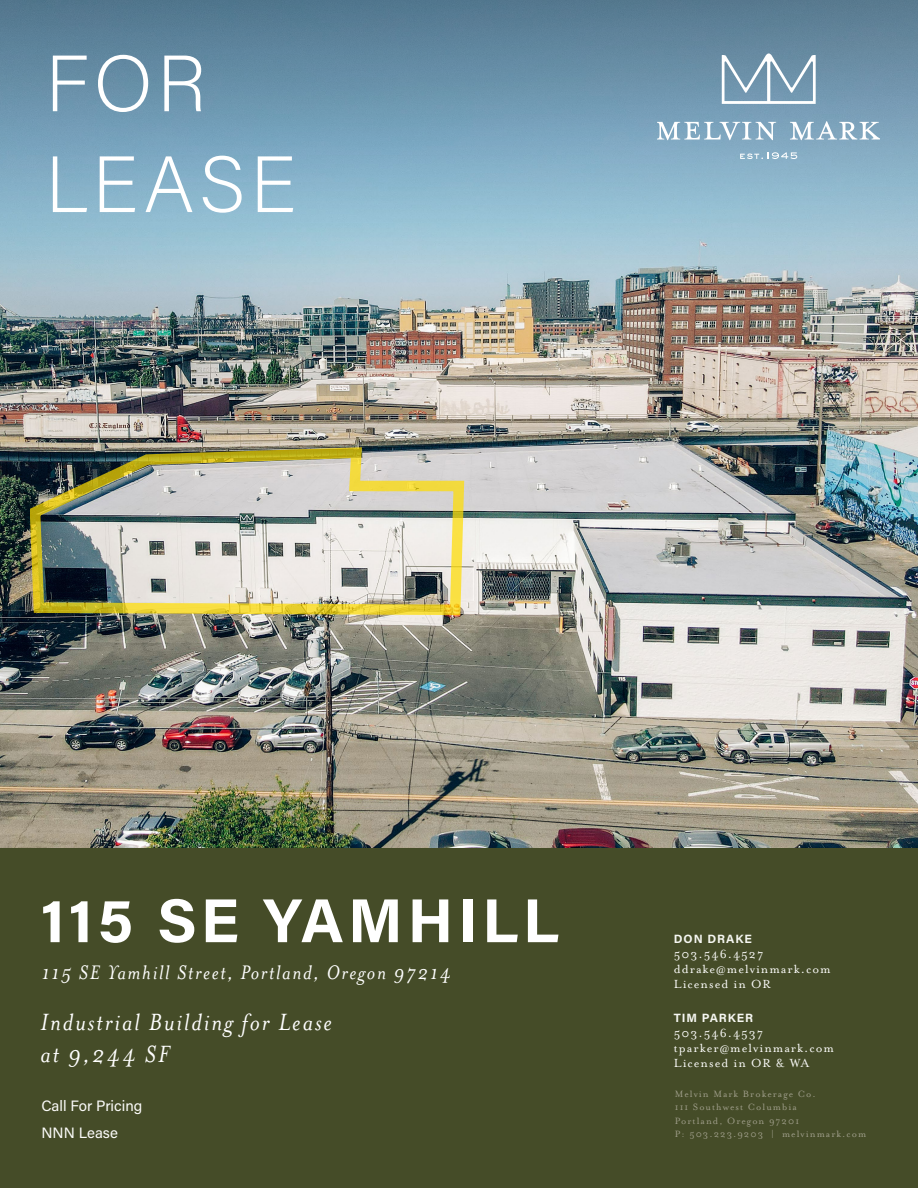
<style>
.page{position:relative;width:918px;height:1188px;background:#fff}
.page>*{position:absolute;margin:0;border:0;box-sizing:border-box;transform-origin:0 0}
.text{font:200 79.5px "Acumin Pro";letter-spacing:.055em;color:#fff}
.text-2{font:700 61.95px "Acumin Pro";letter-spacing:.07em;color:#fff}
.text-3{font:italic 27px "Mrs Eaves OT";letter-spacing:.075em;color:#fff}
.text-4{font:italic 22.5px "Mrs Eaves OT";letter-spacing:.075em;color:#fff}
.text-5{font:15px "Acumin Pro";color:#fbfbf9}
.t1{font:13.5px "Mrs Eaves OT";letter-spacing:.075em;color:#fbfbf9}
.t2{font:700 12px "Acumin Pro";letter-spacing:.075em;color:#f5f6f1}
.t3{font:10.5px "Mrs Eaves OT";letter-spacing:.1em;color:#9e9d89}
</style>
<div class="page">
<img style="left:0;top:271px;width:918px;height:578px">
<div style="left:0;top:0;width:918px;height:271px;background:linear-gradient(to bottom,#507792,#a9d0e2)"></div>
<div style="left:0;top:849px;width:918px;height:339px;background:#454c28"></div>
<svg style="left:657px;top:122px;width:119px;height:18px"></svg>
<svg style="left:790px;top:121px;width:90px;height:19px"></svg>
<svg style="left:740px;top:152px;width:57px;height:7px"></svg>
<svg style="left:722px;top:53px;width:94px;height:51px"></svg>
<img style="left:28px;top:446px;width:438px;height:171px">
<p class="text" style="left:45px;top:29px;width:163px">FOR</p>
<p class="text" style="left:45px;top:130px;width:253px">LEASE</p>
<p class="text-2" style="left:40px;top:877px;width:520px">115 SE YAMHILL</p>
<p class="text-4" style="left:42px;top:960px;width:411px">115 SE Yamhill Street, Portland, Oregon 97214</p>
<p class="text-3" style="left:40px;top:1008px;width:293px">Industrial Building for Lease</p>
<p class="text-3" style="left:40px;top:1039px;width:130px">at 9,244 SF</p>
<p class="text-5" style="left:41px;top:1095px;width:103px">Call For Pricing</p>
<p class="text-5" style="left:41px;top:1122px;width:78px">NNN Lease</p>
<p class="t2" style="left:674px;top:930px;width:79px">DON DRAKE</p>
<p class="t1" style="left:674px;top:946px;width:91px">503.546.4527</p>
<p class="t1" style="left:674px;top:961px;width:158px">ddrake@melvinmark.com</p>
<p class="t1" style="left:674px;top:976px;width:98px">Licensed in OR</p>
<p class="t2" style="left:674px;top:1010px;width:81px">TIM PARKER</p>
<p class="t1" style="left:674px;top:1025px;width:91px">503.546.4537</p>
<p class="t1" style="left:674px;top:1040px;width:162px">tparker@melvinmark.com</p>
<p class="t1" style="left:674px;top:1055px;width:137px">Licensed in OR &amp; WA</p>
<p class="t3" style="left:675px;top:1088px;width:142px">Melvin Mark Brokerage Co.</p>
<p class="t3" style="left:675px;top:1101px;width:123px">111 Southwest Columbia</p>
<p class="t3" style="left:675px;top:1115px;width:126px">Portland, Oregon 97201</p>
<p class="t3" style="left:675px;top:1128px;width:193px">P: 503.223.9203 | melvinmark.com</p>
</div>
